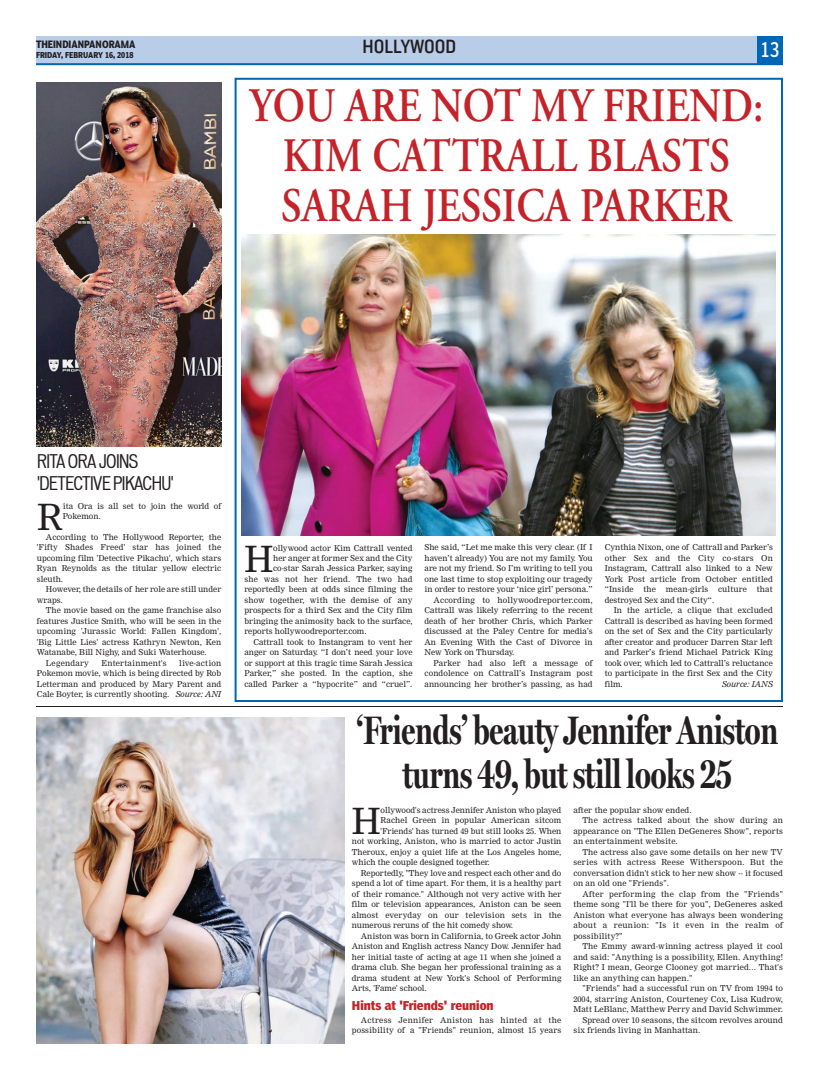
<style>
.page{position:relative;width:819px;height:1080px;background:#fff}
.page>*{position:absolute;margin:0;border:0;box-sizing:border-box;transform-origin:0 0}
.t1{font:600 48px/50px "Adobe Garamond";color:#c32329;text-align:center;scale:.85 1}
.t2{font:700 40px/44px "Miller Display Cond";color:#231f20;text-align:center;scale:.85 1}
.t3{font:35.5px "Nimrod";color:#231f20}
.t4{font:20px "Knockout HTF30 Junior Welterwt";color:#231f20}
.t5{font:condensed 20px "Poynter Agate One";color:#fff;scale:.9 1}
.t6{font:condensed 18px/22px "Vonnes";letter-spacing:-.03em;color:#231f20}
.t7{font:12px "Poynter Agate One Bold Con";color:#c32329}
.t8{font:700 10px "Poynter Agate One";color:#231f20;scale:.85 1}
.t9{font:8px/10.5px "Nimrod";color:#231f20;text-align:justify}
.t10{font:8px "Nimrod";letter-spacing:.02em;color:#231f20}
.t11{font:8px "Nimrod";letter-spacing:.035em;color:#231f20}
.t12{font:8px "Nimrod";letter-spacing:.03em;color:#231f20}
.t13{font:700 8px "Poynter Agate One";color:#231f20;scale:.88 1}
.t14{font:italic 8px "Nimrod";color:#231f20}
.s1{font-style:italic}
</style>
<div class="page">
<div style="left:36px;top:36px;width:747px;height:28px;background:#b9cde9"></div>
<hr style="left:36px;top:63px;width:747px;height:2px;background:#0166b3">
<div style="left:757px;top:36px;width:26px;height:28px;background:#0166b3"></div>
<img style="left:36px;top:82px;width:186px;height:365px">
<hr style="left:36px;top:706px;width:747px;height:1px;background:#231f20">
<img style="left:36px;top:717px;width:308px;height:327px">
<img style="left:241px;top:234px;width:534px;height:301px">
<p class="t8" style="left:36px;top:40px;width:119px">THEINDIANPANORAMA</p>
<p class="t13" style="left:36px;top:52px;width:112px">FRIDAY, FEBRUARY 16, 2018</p>
<h3 class="t4" style="left:363px;top:39px;width:95px">HOLLYWOOD</h3>
<h3 class="t5" style="left:761px;top:41px;width:23px">13</h3>
<h1 class="t1" style="left:249px;top:85px;width:606px">YOU ARE NOT MY FRIEND:<br>KIM CATTRALL BLASTS<br>SARAH JESSICA PARKER</h1>
<h3 class="t6" style="left:37px;top:451px;width:138px">RITA ORA JOINS 'DETECTIVE PIKACHU'</h3>
<h3 class="t3" style="left:37px;top:503px;width:27px">R</h3>
<p class="t9" style="left:63px;top:501px;width:160px">ita Ora is all set to join the world of<br>Pokemon.</p>
<p class="t9" style="left:37px;top:532px;width:186px;text-indent:9px">According to The Hollywood Reporter, the 'Fifty Shades Freed' star has joined the upcoming film 'Detective Pikachu', which stars Ryan Reynolds as the titular yellow electric sleuth.</p>
<p class="t9" style="left:37px;top:585px;width:186px;text-indent:9px">However, the details of her role are still under wraps.</p>
<p class="t9" style="left:46px;top:606px;width:177px">The movie based on the game franchise also</p>
<p class="t9" style="left:37px;top:616px;width:186px">features Justice Smith, who will be seen in the</p>
<p class="t9" style="left:37px;top:627px;width:186px">upcoming 'Jurassic World: Fallen Kingdom',</p>
<p class="t9" style="left:37px;top:637px;width:186px">'Big Little Lies' actress Kathryn Newton, Ken</p>
<p class="t9" style="left:37px;top:648px;width:171px">Watanabe, Bill Nighy, and Suki Waterhouse.</p>
<p class="t10" style="left:46px;top:660px;width:44px">Legendary</p>
<p class="t10" style="left:102px;top:660px;width:67px">Entertainment's</p>
<p class="t9" style="left:37px;top:658px;width:186px;text-indent:142px">live-action Pokemon movie, which is being directed by Rob Letterman and produced by Mary Parent and Cale Boyter, is currently shooting. <span class="s1">Source: ANI</span></p>
<p class="t9" style="left:605px;top:543px;width:170px">Cynthia Nixon, one of Cattrall and Parker’s other Sex and the City co-stars On Instagram, Cattrall also linked to a New York Post article from October entitled “Inside the mean-girls culture that destroyed Sex and the City“.</p>
<p class="t9" style="left:605px;top:606px;width:170px;text-indent:9px">In the article, a clique that excluded Cattrall is described as having been formed on the set of Sex and the City particularly after creator and producer Darren Star left and Parker’s friend Michael Patrick King took over, which led to Cattrall’s reluctance to participate in the first Sex and the City film.</p>
<p class="t9" style="left:425px;top:543px;width:170px">She said, “Let me make this very clear. (If I</p>
<p class="t9" style="left:425px;top:553px;width:170px">haven’t already) You are not my family. You</p>
<p class="t9" style="left:425px;top:564px;width:170px">are not my friend. So I’m writing to tell you</p>
<p class="t9" style="left:425px;top:574px;width:170px">one last time to stop exploiting our tragedy</p>
<p class="t9" style="left:425px;top:585px;width:170px">in order to restore your ‘nice girl’ persona.”</p>
<p class="t10" style="left:434px;top:597px;width:161px">According to hollywoodreporter.com,</p>
<p class="t9" style="left:425px;top:606px;width:170px">Cattrall was likely referring to the recent</p>
<p class="t9" style="left:425px;top:616px;width:170px">death of her brother Chris, which Parker</p>
<p class="t9" style="left:425px;top:627px;width:170px">discussed at the Paley Centre for media’s</p>
<p class="t9" style="left:425px;top:637px;width:170px">An Evening With the Cast of Divorce in</p>
<p class="t9" style="left:425px;top:648px;width:91px">New York on Thursday.</p>
<p class="t10" style="left:434px;top:660px;width:161px">Parker had also left a message of</p>
<p class="t9" style="left:425px;top:669px;width:170px">condolence on Cattrall’s Instagram post</p>
<p class="t9" style="left:425px;top:679px;width:170px">announcing her brother’s passing, as had</p>
<h3 class="t3" style="left:244px;top:545px;width:30px">H</h3>
<p class="t9" style="left:273px;top:543px;width:141px">ollywood actor Kim Cattrall vented</p>
<p class="t9" style="left:273px;top:553px;width:141px">her anger at former Sex and the City</p>
<p class="t9" style="left:273px;top:564px;width:141px">co-star Sarah Jessica Parker, saying</p>
<p class="t10" style="left:244px;top:576px;width:170px">she was not her friend. The two had</p>
<p class="t9" style="left:244px;top:585px;width:170px">reportedly been at odds since filming the</p>
<p class="t9" style="left:244px;top:595px;width:170px">show together, with the demise of any</p>
<p class="t9" style="left:244px;top:606px;width:170px">prospects for a third Sex and the City film</p>
<p class="t9" style="left:244px;top:616px;width:170px">bringing the animosity back to the surface,</p>
<p class="t9" style="left:244px;top:627px;width:124px">reports hollywoodreporter.com.</p>
<p class="t9" style="left:253px;top:637px;width:161px">Cattrall took to Instangram to vent her</p>
<p class="t9" style="left:244px;top:648px;width:170px">anger on Saturday. “I don’t need your love</p>
<p class="t9" style="left:244px;top:658px;width:170px">or support at this tragic time Sarah Jessica</p>
<p class="t9" style="left:244px;top:669px;width:170px">Parker,” she posted. In the caption, she</p>
<p class="t9" style="left:244px;top:679px;width:170px">called Parker a “hypocrite” and “cruel”.</p>
<p class="t14" style="left:722px;top:681px;width:53px">Source: IANS</p>
<h2 class="t2" style="left:357px;top:712px;width:497px">‘Friends’ beauty Jennifer Aniston turns 49, but still looks 25</h2>
<h3 class="t3" style="left:352px;top:808px;width:30px">H</h3>
<p class="t9" style="left:381px;top:805px;width:182px">ollywood's actress Jennifer Aniston who played</p>
<p class="t9" style="left:381px;top:816px;width:182px">Rachel Green in popular American sitcom</p>
<p class="t9" style="left:381px;top:826px;width:182px">'Friends' has turned 49 but still looks 25. When</p>
<p class="t9" style="left:352px;top:837px;width:211px">not working, Aniston, who is married to actor Justin</p>
<p class="t9" style="left:352px;top:847px;width:211px">Theroux, enjoy a quiet life at the Los Angeles home,</p>
<p class="t9" style="left:352px;top:858px;width:140px">which the couple designed together.</p>
<p class="t9" style="left:361px;top:868px;width:202px">Reportedly, "They love and respect each other and do</p>
<p class="t9" style="left:352px;top:879px;width:211px">spend a lot of time apart. For them, it is a healthy part</p>
<p class="t9" style="left:352px;top:889px;width:211px">of their romance." Although not very active with her</p>
<p class="t9" style="left:352px;top:900px;width:211px">film or television appearances, Aniston can be seen</p>
<p class="t10" style="left:352px;top:912px;width:211px">almost everyday on our television sets in the</p>
<p class="t9" style="left:352px;top:921px;width:163px">numerous reruns of the hit comedy show.</p>
<p class="t9" style="left:361px;top:931px;width:202px">Aniston was born in California, to Greek actor John</p>
<p class="t9" style="left:352px;top:942px;width:211px">Aniston and English actress Nancy Dow. Jennifer had</p>
<p class="t9" style="left:352px;top:952px;width:211px">her initial taste of acting at age 11 when she joined a</p>
<p class="t9" style="left:352px;top:963px;width:211px">drama club. She began her professional training as a</p>
<p class="t9" style="left:352px;top:973px;width:211px">drama student at New York's School of Performing</p>
<p class="t9" style="left:352px;top:984px;width:76px">Arts, 'Fame' school.</p>
<h3 class="t7" style="left:352px;top:1001px;width:143px">Hints at 'Friends' reunion</h3>
<p class="t9" style="left:352px;top:1015px;width:211px;text-align:right">Actress Jennifer Aniston has hinted at the possibility of a "Friends" reunion, almost 15 years</p>
<p class="t9" style="left:573px;top:805px;width:120px">after the popular show ended.</p>
<p class="t12" style="left:582px;top:818px;width:202px">The actress talked about the show during an</p>
<p class="t9" style="left:573px;top:826px;width:211px">appearance on "The Ellen DeGeneres Show", reports</p>
<p class="t9" style="left:573px;top:837px;width:106px">an entertainment website.</p>
<p class="t9" style="left:582px;top:847px;width:202px">The actress also gave some details on her new TV</p>
<p class="t11" style="left:573px;top:860px;width:211px">series with actress Reese Witherspoon. But the</p>
<p class="t9" style="left:573px;top:868px;width:211px">conversation didn't stick to her new show -- it focused</p>
<p class="t9" style="left:573px;top:879px;width:97px">on an old one "Friends".</p>
<p class="t12" style="left:582px;top:891px;width:202px">After performing the clap from the "Friends"</p>
<p class="t9" style="left:573px;top:900px;width:211px">theme song "I'll be there for you", DeGeneres asked</p>
<p class="t9" style="left:573px;top:910px;width:211px">Aniston what everyone has always been wondering</p>
<p class="t11" style="left:573px;top:922px;width:211px">about a reunion: "Is it even in the realm of</p>
<p class="t9" style="left:573px;top:931px;width:51px">possibility?"</p>
<p class="t9" style="left:582px;top:942px;width:202px">The Emmy award-winning actress played it cool</p>
<p class="t9" style="left:573px;top:952px;width:211px">and said: "Anything is a possibility, Ellen. Anything!</p>
<p class="t9" style="left:573px;top:963px;width:211px">Right? I mean, George Clooney got married... That's</p>
<p class="t9" style="left:573px;top:973px;width:121px">like an anything can happen."</p>
<p class="t9" style="left:582px;top:984px;width:202px">"Friends" had a successful run on TV from 1994 to</p>
<p class="t9" style="left:573px;top:994px;width:211px">2004, starring Aniston, Courteney Cox, Lisa Kudrow,</p>
<p class="t9" style="left:573px;top:1005px;width:211px">Matt LeBlanc, Matthew Perry and David Schwimmer.</p>
<p class="t9" style="left:582px;top:1015px;width:202px">Spread over 10 seasons, the sitcom revolves around</p>
<p class="t9" style="left:573px;top:1026px;width:129px">six friends living in Manhattan.</p>
</div>
